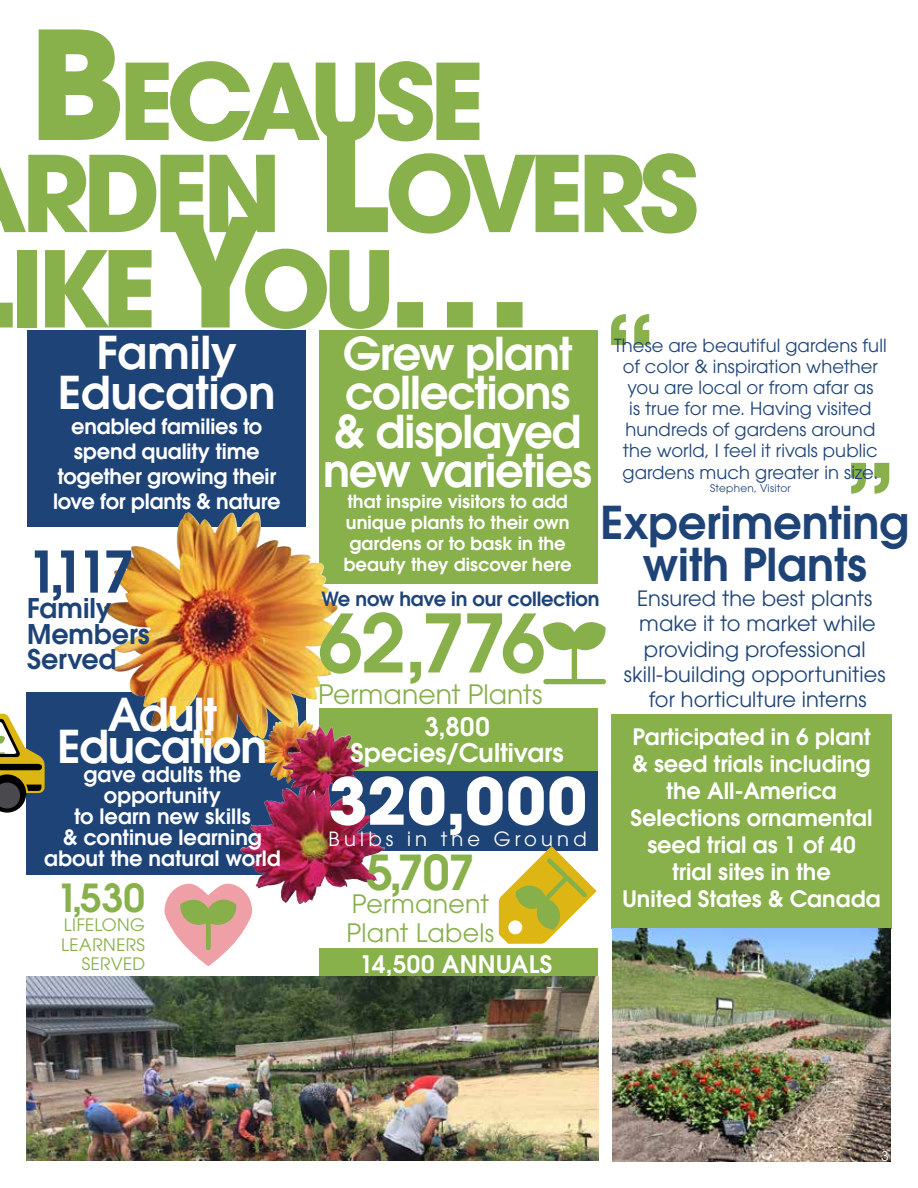
<style>
.page{position:relative;width:918px;height:1188px;background:#fff}
.page>*{position:absolute;margin:0;border:0;box-sizing:border-box;transform-origin:0 0}
.t1{font:600 112.5px "Avant Garde";color:#88b04b}
.t2{font:700 104.55px/93.8px "Avant Garde";letter-spacing:-.075em;color:#88b04b}
.t3{font:600 79.8px "Avant Garde";color:#88b04b}
.t4{font:700 64.2px "Avant Garde";letter-spacing:.015em;color:#fff}
.t5{font:600 57px "Avant Garde";color:#1e4477}
.t6{font:600 47.85px "Avant Garde";color:#88b04b}
.t7{font:600 45px/39px "Avant Garde";letter-spacing:-.02em;color:#fff;text-align:center}
.t8{font:600 45px/42px "Avant Garde";letter-spacing:-.005em;color:#1e4477;text-align:center}
.t9{font:600 45px/39px "Avant Garde";color:#fff;text-align:center}
.t10{font:600 38.4px "Avant Garde";color:#88b04b}
.t11{font:600 27px/25.5px "Avant Garde";color:#1e4477}
.t12{font:26.55px "Avant Garde";color:#88b04b}
.t13{font:600 25.5px/25.5px "Avant Garde";color:#fff;text-align:center}
.t14{font:25.2px/28.7px "Avant Garde";letter-spacing:.01em;color:#88b04b}
.t15{font:600 24px "Avant Garde";letter-spacing:.015em;color:#fff}
.t16{font:600 22.5px/27px "Avant Garde";color:#fff;text-align:center}
.t17{font:600 21px/21px "Avant Garde";letter-spacing:-.005em;color:#fff;text-align:center}
.t18{font:21px/25.2px "Avant Garde";letter-spacing:.005em;color:#1e4477;text-align:center}
.t19{font:600 19.5px "Avant Garde";letter-spacing:-.01em;color:#1e4477}
.t20{font:19.5px "Avant Garde";letter-spacing:.215em;color:#fff}
.t21{font:18px/21.3px "Avant Garde";letter-spacing:.005em;color:#1e4477;text-align:center}
.t22{font:600 18px/21px "Avant Garde";color:#fff;text-align:center}
.t23{font:17.1px/19.4px "Avant Garde";letter-spacing:.025em;color:#88b04b;text-align:right}
.t24{font:13.5px "ITC Avant Garde Std";color:#fff}
.t25{font:10.5px "Avant Garde";letter-spacing:.025em;color:#1e4477}
.s1{font-size:149.4px}
.s2{font-size:24px}
</style>
<div class="page">
<div style="left:320px;top:709px;width:278px;height:62px;background:#88b04b"></div>
<div style="left:27px;top:692px;width:279px;height:183px;background:#1e4477"></div>
<div style="left:320px;top:771px;width:278px;height:80px;background:#1e4477"></div>
<svg style="left:543px;top:622px;width:63px;height:62px"></svg>
<div style="left:320px;top:948px;width:278px;height:30px;background:#88b04b"></div>
<svg style="left:499px;top:846px;width:98px;height:98px"></svg>
<img style="left:261px;top:720px;width:44px;height:61px">
<div style="left:612px;top:714px;width:280px;height:215px;background:#88b04b"></div>
<div style="left:320px;top:330px;width:278px;height:254px;background:#88b04b"></div>
<img style="left:612px;top:929px;width:279px;height:232px">
<img style="left:27px;top:977px;width:571px;height:184px">
<svg style="left:165px;top:884px;width:87px;height:82px"></svg>
<img style="left:240px;top:798px;width:104px;height:106px">
<img style="left:281px;top:728px;width:63px;height:70px">
<svg style="left:0;top:714px;width:45px;height:99px"></svg>
<div style="left:27px;top:330px;width:279px;height:197px;background:#1e4477"></div>
<img style="left:104px;top:512px;width:200px;height:240px">
<h2 class="t2" style="left:10px;top:54px;width:690px"><span class="s1">B</span>ECAUSE<br>RDEN <span class="s1">L</span>OVERS<br>IKE <span class="s1">Y</span>OU<span class="s1">…</span></h2>
<h1 class="t1" style="left:603px;top:283px;width:55px">“</h1>
<h3 class="t9" style="left:58px;top:333px;width:219px">Family<br>Education</h3>
<p class="t17" style="left:53px;top:413px;width:229px;line-height:25.2px">enabled families to spend quality time together growing their love for plants &amp; nature</p>
<h3 class="t7" style="left:323px;top:334px;width:270px">Grew plant collections<br>&amp; displayed new varieties</h3>
<p class="t22" style="left:344px;top:491px;width:229px">that inspire visitors to add unique plants to their own gardens or to bask in the beauty they discover here</p>
<p class="t21" style="left:614px;top:334px;width:274px">These are beautiful gardens full of color &amp; inspiration whether you are local or from afar as<br>is true for me. Having visited hundreds of gardens around the world, I feel it rivals public gardens much greater in size.</p>
<p class="t25" style="left:710px;top:482px;width:82px">Stephen, Visitor</p>
<h1 class="t1" style="left:897px;top:525px;width:55px;rotate:-180deg">“</h1>
<h3 class="t8" style="left:601px;top:501px;width:310px">Experimenting with Plants</h3>
<p class="t18" style="left:624px;top:586px;width:263px">Ensured the best plants make it to market while providing professional skill-building opportunities for horticulture interns</p>
<h3 class="t5" style="left:27px;top:534px;width:109px">1,117</h3>
<h3 class="t11" style="left:27px;top:595px;width:124px">Family<br>Members<br>Served</h3>
<p class="t19" style="left:321px;top:586px;width:280px">We now have in our collection</p>
<h3 class="t3" style="left:318px;top:591px;width:229px">62,776</h3>
<h3 class="t12" style="left:318px;top:679px;width:226px">Permanent Plants</h3>
<h3 class="t13" style="left:350px;top:714px;width:215px">3,800<br>Species/Cultivars</h3>
<h3 class="t7" style="left:108px;top:694px;width:111px">Adult</h3>
<h3 class="t7" style="left:58px;top:726px;width:211px">Education</h3>
<p class="t17" style="left:44px;top:764px;width:238px">gave adults the opportunity<br>to learn new skills<br>&amp; continue learning about the natural world</p>
<p class="t16" style="left:622px;top:723px;width:260px">Participated in 6 plant &amp; seed trials including the All-America<br>Selections ornamental seed trial as 1 of 40<br>trial sites in the<br>United States &amp; Canada</p>
<h3 class="t4" style="left:328px;top:759px;width:260px">320,000</h3>
<p class="t20" style="left:329px;top:827px;width:260px">Bulbs in the Ground</p>
<h3 class="t6" style="left:366px;top:841px;width:111px">5,707</h3>
<h3 class="t14" style="left:347px;top:889px;width:149px">Permanent<br>Plant Label<span class="s2">s</span></h3>
<h3 class="t10" style="left:57px;top:873px;width:90px">1,530</h3>
<p class="t23" style="left:61px;top:915px;width:85px">LIFELONG<br>LEARNERS<br>SERVED</p>
<h3 class="t15" style="left:360px;top:949px;width:194px">14,500 ANNUALS</h3>
<p class="t24" style="left:881px;top:1148px;width:9px">3</p>
</div>
